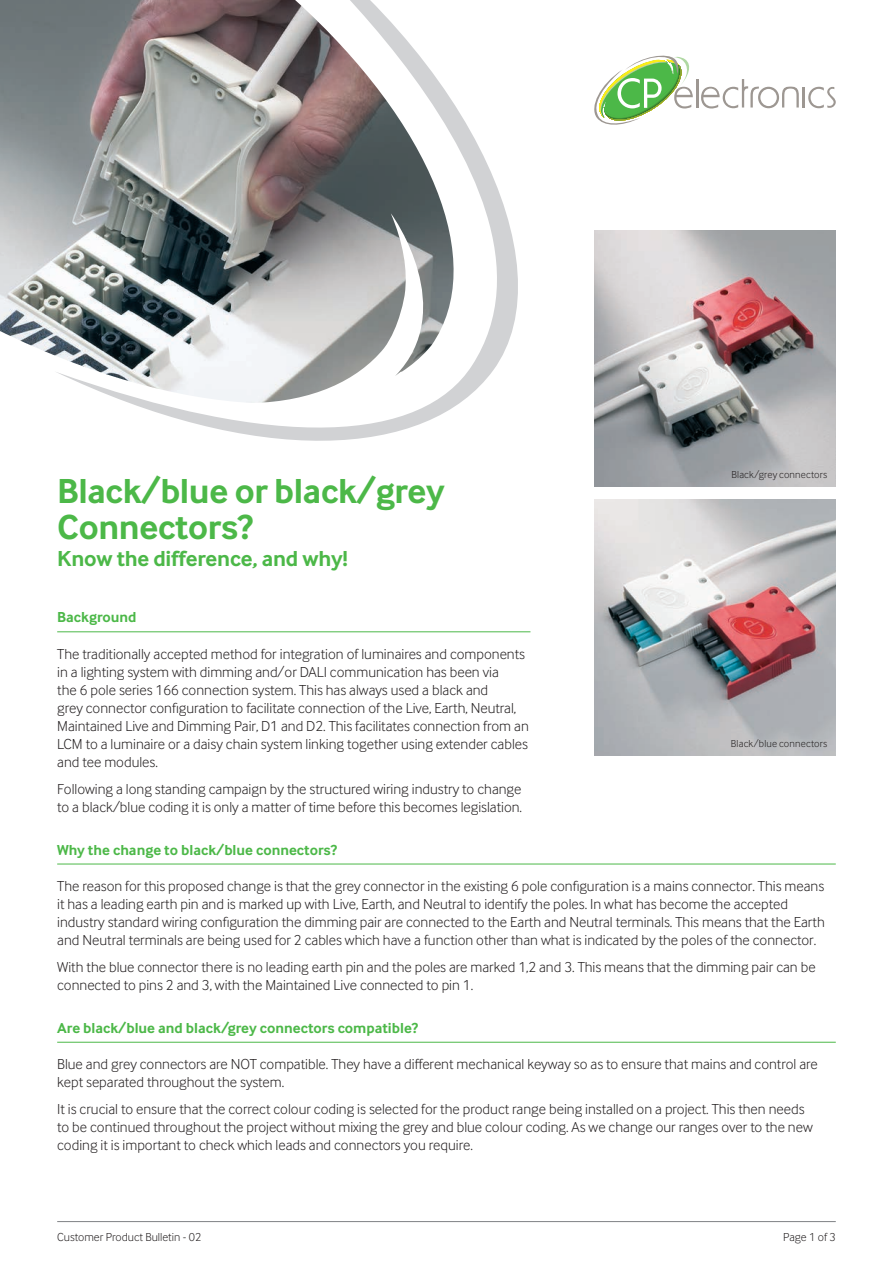
<style>
.page{position:relative;width:893px;height:1263px;background:#fff}
.page>*{position:absolute;margin:0;border:0;box-sizing:border-box;transform-origin:0 0}
.t1{font:700 36px/36px "Inter Face";letter-spacing:-.01em;color:#4cb848}
.t2{font:700 22.5px "Inter Face";letter-spacing:-.01em;color:#4cb848}
.t3{font:300 15px/18px "Inter Face";color:#231f20}
.t4{font:700 15px "Inter Face";color:#4cb848}
.t5{font:300 12px "Inter Face";color:#231f20}
.t6{font:300 10.5px "Inter Face";letter-spacing:.015em;color:#231f20}
</style>
<div class="page">
<hr style="left:802px;top:87px;width:3px;height:21px;background:#9d9792">
<svg style="left:808px;top:86px;width:28px;height:23px"></svg>
<svg style="left:701px;top:79px;width:98px;height:30px"></svg>
<hr style="left:696px;top:79px;width:2px;height:29px;background:#9d9792">
<svg style="left:594px;top:56px;width:99px;height:69px"></svg>
<svg style="left:130px;top:106px;width:388px;height:335px"></svg>
<img style="left:0;top:0;width:455px;height:403px">
<hr style="left:57px;top:1221px;width:779px;height:1px;background:#808285">
<img style="left:594px;top:230px;width:242px;height:256px">
<hr style="left:57px;top:631px;width:473px;height:1px;background:#4cb848">
<hr style="left:57px;top:864px;width:779px;height:1px;background:#4cb848">
<hr style="left:57px;top:1042px;width:779px;height:1px;background:#4cb848">
<img style="left:594px;top:499px;width:242px;height:256px">
<h1 class="t1" style="left:57px;top:473px;width:389px">Black/blue or black/grey<br>Connectors?</h1>
<h2 class="t2" style="left:57px;top:546px;width:292px">Know the difference, and why!</h2>
<p class="t6" style="left:731px;top:468px;width:97px">Black/grey connectors</p>
<p class="t4" style="left:57px;top:609px;width:81px">Background</p>
<p class="t3" style="left:57px;top:645px;width:473px">The traditionally accepted method for integration of luminaires and components in a lighting system with dimming and/or DALI communication has been via<br>the 6 pole series 166 connection system. This has always used a black and<br>grey connector configuration to facilitate connection of the Live, Earth, Neutral, Maintained Live and Dimming Pair, D1 and D2. This facilitates connection from an LCM to a luminaire or a daisy chain system linking together using extender cables and tee modules.</p>
<p class="t3" style="left:57px;top:780px;width:466px">Following a long standing campaign by the structured wiring industry to change to a black/blue coding it is only a matter of time before this becomes legislation.</p>
<p class="t4" style="left:57px;top:841px;width:281px">Why the change to black/blue connectors?</p>
<p class="t3" style="left:57px;top:877px;width:769px">The reason for this proposed change is that the grey connector in the existing 6 pole configuration is a mains connector. This means it has a leading earth pin and is marked up with Live, Earth, and Neutral to identify the poles. In what has become the accepted industry standard wiring configuration the dimming pair are connected to the Earth and Neutral terminals. This means that the Earth and Neutral terminals are being used for 2 cables which have a function other than what is indicated by the poles of the connector.</p>
<p class="t3" style="left:57px;top:958px;width:760px">With the blue connector there is no leading earth pin and the poles are marked 1,2 and 3. This means that the dimming pair can be connected to pins 2 and 3, with the Maintained Live connected to pin 1.</p>
<p class="t4" style="left:57px;top:1019px;width:363px">Are black/blue and black/grey connectors compatible?</p>
<p class="t3" style="left:57px;top:1055px;width:762px">Blue and grey connectors are NOT compatible. They have a different mechanical keyway so as to ensure that mains and control are kept separated throughout the system.</p>
<p class="t3" style="left:57px;top:1100px;width:757px">It is crucial to ensure that the correct colour coding is selected for the product range being installed on a project. This then needs to be continued throughout the project without mixing the grey and blue colour coding. As we change our ranges over to the new coding it is important to check which leads and connectors you require.</p>
<p class="t6" style="left:731px;top:737px;width:98px">Black/blue connectors</p>
<p class="t5" style="left:57px;top:1230px;width:146px">Customer Product Bulletin - 02</p>
<p class="t5" style="left:783px;top:1230px;width:54px">Page 1 of 3</p>
</div>
